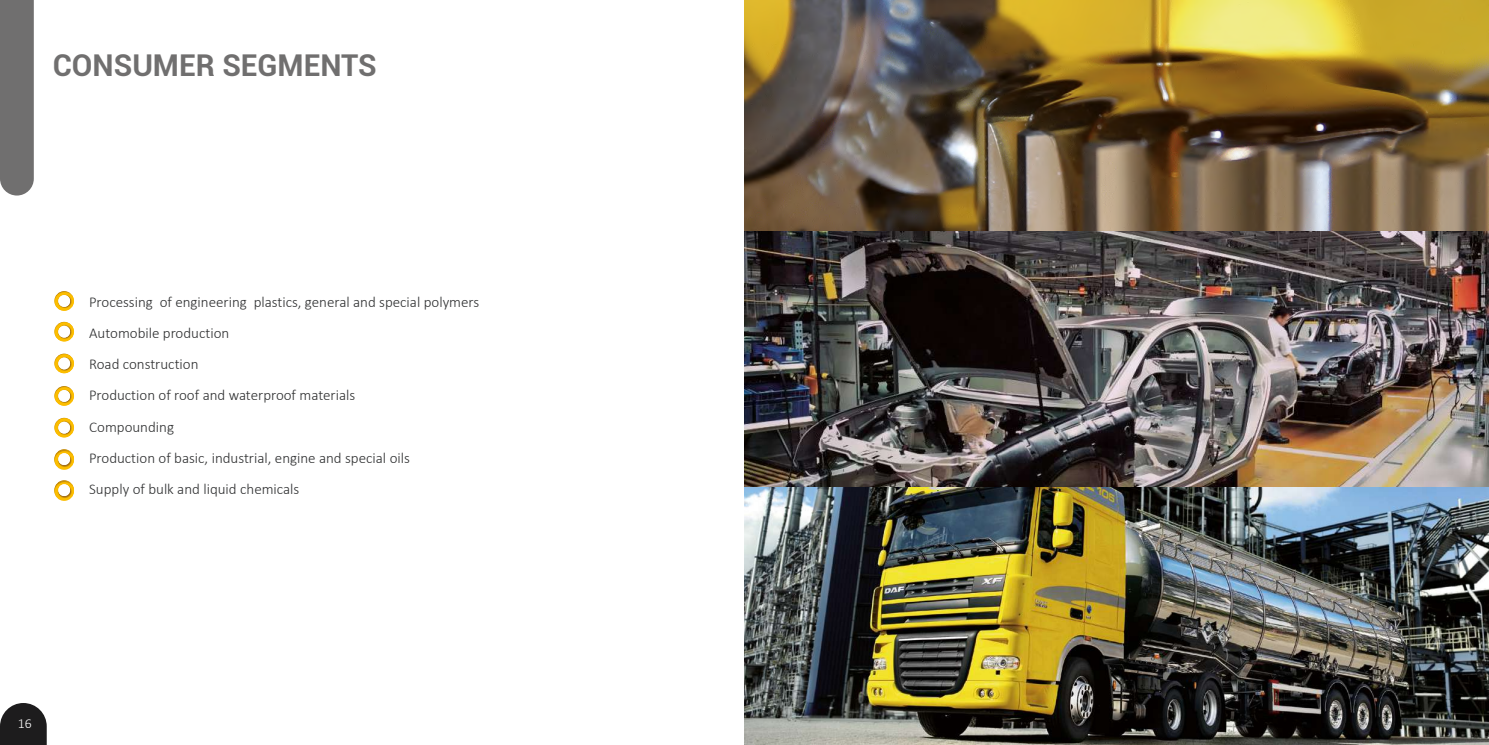
<style>
.page{position:relative;width:1489px;height:745px;background:#fff}
.page>*{position:absolute;margin:0;border:0;box-sizing:border-box;transform-origin:0 0}
.t1{font:700 30px "Roboto";color:#706f6f}
.t2{font:300 15px/31.2px "Calibri";color:#2e2f30}
.t3{font:300 13.75px "Calibri";color:#fff}
</style>
<div class="page">
<svg style="left:0;top:703px;width:47px;height:41px;background:#393939"></svg>
<div style="left:0;top:0;width:34px;height:195px;background:#706f6f"></div>
<img style="left:55px;top:304px;width:19px;height:7px">
<img style="left:54px;top:291px;width:20px;height:19px;border-radius:10px">
<div style="left:58px;top:295px;width:12px;height:12px;background:#fff;border-radius:50%"></div>
<img style="left:54px;top:327px;width:20px;height:15px">
<img style="left:54px;top:321px;width:20px;height:20px;border-radius:10px">
<div style="left:58px;top:325px;width:12px;height:12px;background:#fff;border-radius:50%"></div>
<img style="left:54px;top:357px;width:20px;height:17px">
<img style="left:54px;top:353px;width:20px;height:20px;border-radius:10px">
<div style="left:58px;top:357px;width:12px;height:12px;background:#fff;border-radius:50%"></div>
<img style="left:55px;top:399px;width:19px;height:7px">
<img style="left:54px;top:386px;width:20px;height:19px;border-radius:10px">
<div style="left:58px;top:390px;width:12px;height:11px;background:#fff;border-radius:50%"></div>
<img style="left:54px;top:423px;width:20px;height:15px">
<img style="left:54px;top:417px;width:20px;height:20px;border-radius:10px">
<div style="left:58px;top:421px;width:12px;height:12px;background:#fff;border-radius:50%"></div>
<img style="left:55px;top:463px;width:19px;height:7px">
<img style="left:54px;top:449px;width:20px;height:19px;border-radius:10px">
<img style="left:54px;top:450px;width:20px;height:19px;border-radius:10px">
<div style="left:58px;top:453px;width:12px;height:11px;background:#fff;border-radius:50%"></div>
<img style="left:55px;top:494px;width:19px;height:7px">
<img style="left:54px;top:480px;width:20px;height:19px;border-radius:10px">
<img style="left:54px;top:481px;width:20px;height:19px;border-radius:10px">
<div style="left:58px;top:484px;width:12px;height:11px;background:#fff;border-radius:50%"></div>
<img style="left:744px;top:0;width:744px;height:487px">
<img style="left:744px;top:487px;width:744px;height:257px">
<h1 class="t1" style="left:53px;top:44px;width:325px">CONSUMER SEGMENTS</h1>
<p class="t2" style="left:89px;top:285px;width:391px">Processing of engineering plastics, general and special polymers Automobile production<br>Road construction<br>Production of roof and waterproof materials<br>Compounding<br>Production of basic, industrial, engine and special oils<br>Supply of bulk and liquid chemicals</p>
<p class="t3" style="left:18px;top:714px;width:15px">16</p>
</div>
